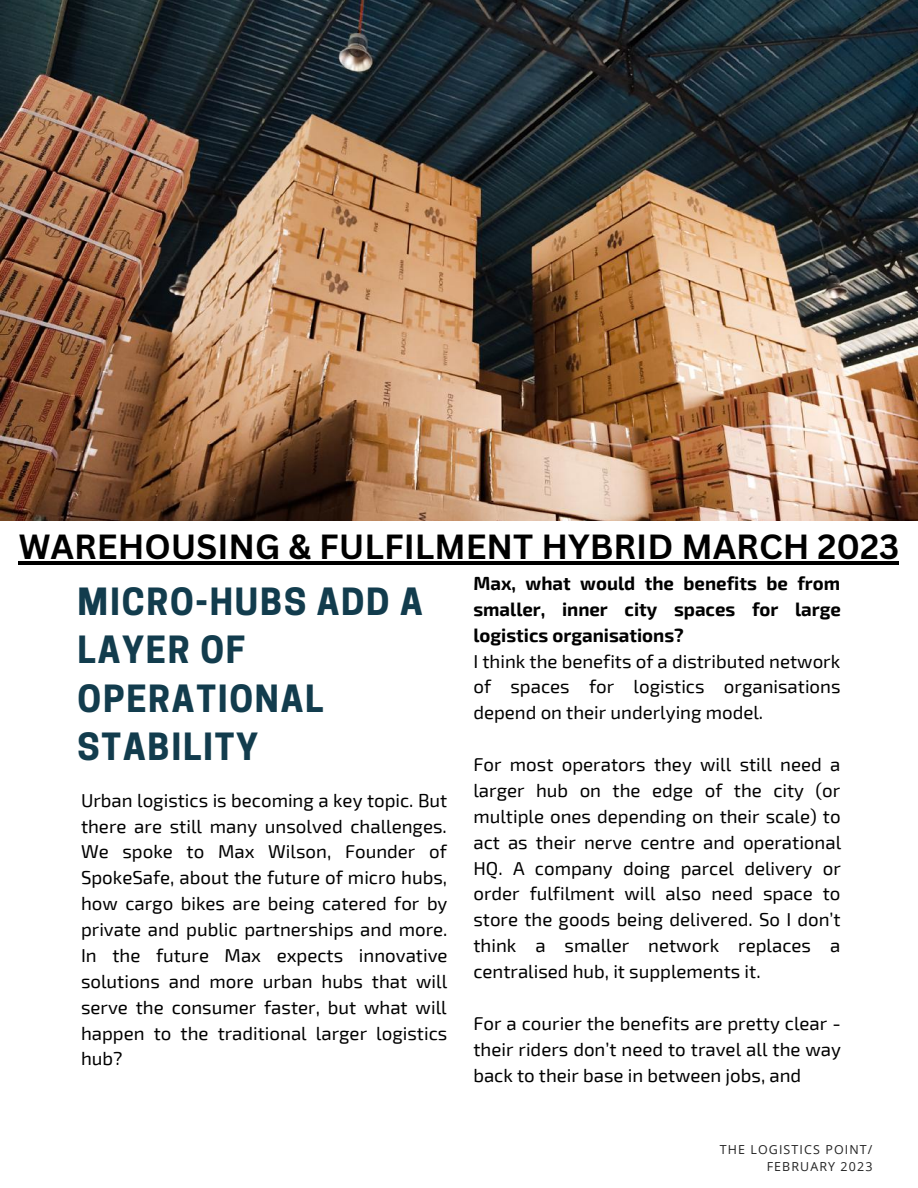
<style>
.page{position:relative;width:918px;height:1188px;background:#fff}
.page>*{position:absolute;margin:0;border:0;box-sizing:border-box;transform-origin:0 0}
.t1{font:700 35.25px/48.3px "Cooper Hewitt";letter-spacing:.05em;color:#123c4d}
.t2{font:700 34.05px "Canva Sans";color:#000}
.t3{font:18.75px/25.8px "Exo 2";color:#000;text-align:justify}
.t4{font:700 18.75px/25.8px "Exo 2";color:#000;text-align:justify}
.t5{font:12.45px/16.8px "Open Sans";letter-spacing:.09em;color:#222;text-align:right}
</style>
<div class="page">
<hr style="left:19px;top:561px;width:880px;height:4px;background:#000">
<img style="left:0;top:0;width:918px;height:521px">
<h2 class="t2" style="left:19px;top:523px;width:882px">WAREHOUSING &amp; FULFILMENT HYBRID MARCH 2023</h2>
<h1 class="t1" style="left:78px;top:582px;width:347px">MICRO-HUBS ADD A<br>LAYER OF<br>OPERATIONAL<br>STABILITY</h1>
<p class="t3" style="left:81px;top:786px;width:368px">Urban logistics is becoming a key topic. But there are still many unsolved challenges.<br>We spoke to Max Wilson, Founder of SpokeSafe, about the future of micro hubs, how cargo bikes are being catered for by private and public partnerships and more.<br>In the future Max expects innovative solutions and more urban hubs that will serve the consumer faster, but what will happen to the traditional larger logistics hub?</p>
<p class="t4" style="left:473px;top:569px;width:369px">Max, what would the benefits be from smaller, inner city spaces for large logistics organisations?</p>
<p class="t3" style="left:473px;top:647px;width:369px">I think the benefits of a distributed network of spaces for logistics organisations depend on their underlying model.</p>
<p class="t3" style="left:473px;top:751px;width:369px">For most operators they will still need a larger hub on the edge of the city (or multiple ones depending on their scale) to act as their nerve centre and operational HQ. A company doing parcel delivery or order fulfilment will also need space to store the goods being delivered. So I don’t think a smaller network replaces a centralised hub, it supplements it.</p>
<p class="t3" style="left:473px;top:1009px;width:369px">For a courier the benefits are pretty clear - their riders don’t need to travel all the way back to their base in between jobs, and</p>
<p class="t5" style="left:720px;top:1141px;width:154px">THE LOGISTICS POINT/<br>FEBRUARY 2023</p>
</div>
